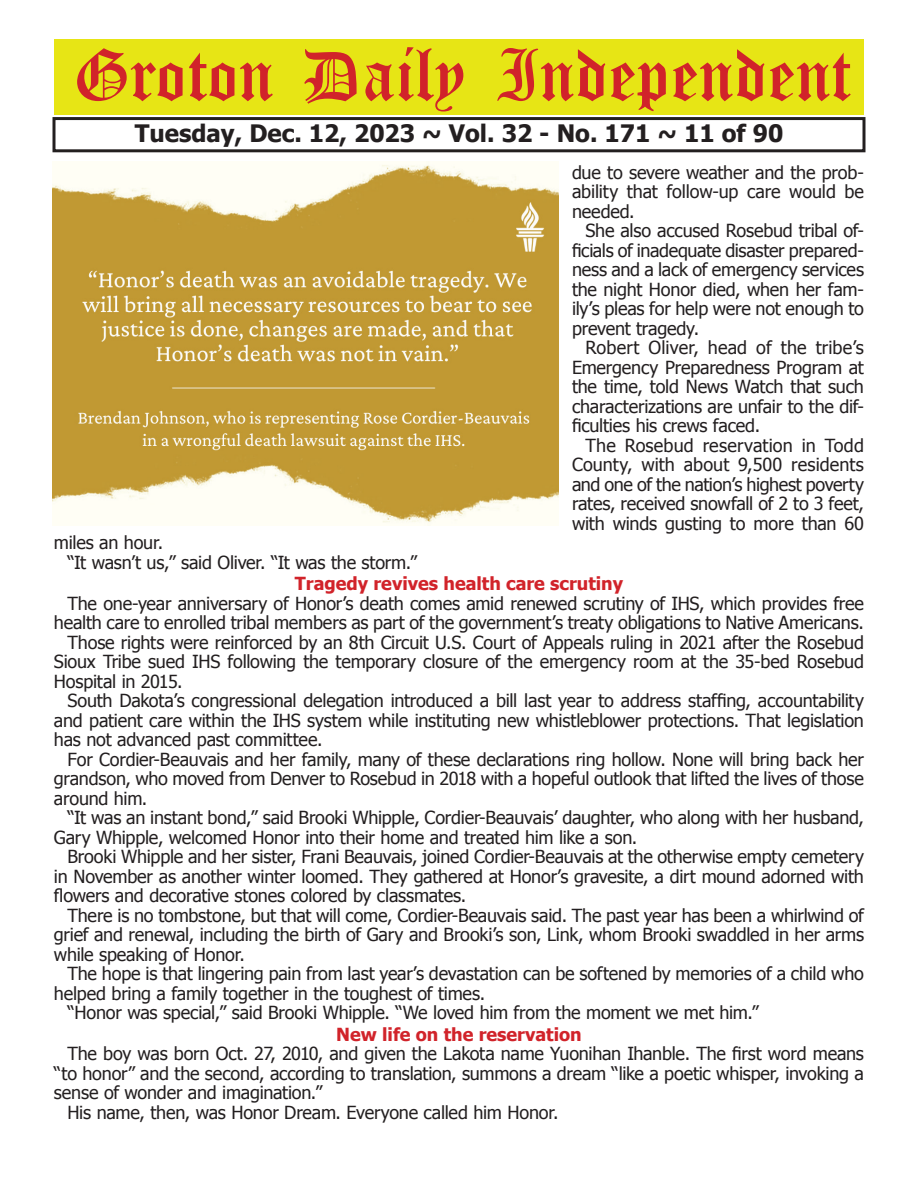
<style>
.page{position:relative;width:918px;height:1188px;background:#fff}
.page>*{position:absolute;margin:0;border:0;box-sizing:border-box;transform-origin:0 0}
.t1{font:54px "Old English Five";color:#d1232a}
.t2{font:700 24px "Tahoma";color:#231f20}
.t3{font:18px/19.5px "Tahoma";letter-spacing:-.01em;color:#231f20;text-align:justify}
.t4{font:700 18px "Tahoma";color:#d1232a}
</style>
<div class="page">
<div style="left:52px;top:117px;width:814px;height:35px;border:3px solid #231f20"></div>
<div style="left:54px;top:40px;width:810px;height:75px;background:#e7e515"></div>
<img style="left:52px;top:162px;width:507px;height:363px">
<h1 class="t1" style="left:73px;top:50px;width:779px">Groton Daily Independent</h1>
<h2 class="t2" style="left:135px;top:116px;width:650px">Tuesday, Dec. 12, 2023 ~ Vol. 32 - No. 171 ~ 11 of 90</h2>
<p class="t3" style="left:572px;top:162px;width:293px">due to severe weather and the prob&shy;ability that follow-up care would be needed.</p>
<p class="t3" style="left:572px;top:220px;width:294px;text-indent:14px">She also accused Rosebud tribal of&shy;ficials of inadequate disaster prepared&shy;ness and a lack of emergency services the night Honor died, when her fam&shy;ily’s pleas for help were not enough to prevent tragedy.</p>
<p class="t3" style="left:572px;top:337px;width:293px;text-indent:14px">Robert Oliver, head of the tribe’s Emergency Preparedness Program at the time, told News Watch that such characterizations are unfair to the dif&shy;ficulties his crews faced.</p>
<p class="t3" style="left:572px;top:435px;width:293px;text-indent:14px">The Rosebud reservation in Todd County, with about 9,500 residents and one of the nation’s highest poverty rates, received snowfall of 2 to 3 feet, with winds gusting to more than 60</p>
<p class="t3" style="left:67px;top:532px;width:351px;text-indent:-14px">miles an hour.<br>“It wasn’t us,” said Oliver. “It was the storm.”</p>
<p class="t4" style="left:295px;top:571px;width:330px">Tragedy revives health care scrutiny</p>
<p class="t3" style="left:67px;top:593px;width:798px">The one-year anniversary of Honor’s death comes amid renewed scrutiny of IHS, which provides free</p>
<p class="t3" style="left:54px;top:612px;width:811px">health care to enrolled tribal members as part of the government’s treaty obligations to Native Americans.</p>
<p class="t3" style="left:67px;top:632px;width:798px">Those rights were reinforced by an 8th Circuit U.S. Court of Appeals ruling in 2021 after the Rosebud</p>
<p class="t3" style="left:54px;top:651px;width:811px">Sioux Tribe sued IHS following the temporary closure of the emergency room at the 35-bed Rosebud</p>
<p class="t3" style="left:54px;top:671px;width:130px">Hospital in 2015.</p>
<p class="t3" style="left:67px;top:690px;width:798px">South Dakota’s congressional delegation introduced a bill last year to address staffing, accountability</p>
<p class="t3" style="left:54px;top:710px;width:811px">and patient care within the IHS system while instituting new whistleblower protections. That legislation</p>
<p class="t3" style="left:54px;top:729px;width:270px">has not advanced past committee.</p>
<p class="t3" style="left:67px;top:749px;width:798px">For Cordier-Beauvais and her family, many of these declarations ring hollow. None will bring back her</p>
<p class="t3" style="left:54px;top:768px;width:811px">grandson, who moved from Denver to Rosebud in 2018 with a hopeful outlook that lifted the lives of those</p>
<p class="t3" style="left:54px;top:788px;width:95px">around him.</p>
<p class="t3" style="left:67px;top:807px;width:798px">“It was an instant bond,” said Brooki Whipple, Cordier-Beauvais’ daughter, who along with her husband,</p>
<p class="t3" style="left:54px;top:827px;width:585px">Gary Whipple, welcomed Honor into their home and treated him like a son.</p>
<p class="t3" style="left:67px;top:846px;width:798px">Brooki Whipple and her sister, Frani Beauvais, joined Cordier-Beauvais at the otherwise empty cemetery</p>
<p class="t3" style="left:54px;top:866px;width:811px">in November as another winter loomed. They gathered at Honor’s gravesite, a dirt mound adorned with</p>
<p class="t3" style="left:54px;top:885px;width:414px">flowers and decorative stones colored by classmates.</p>
<p class="t3" style="left:67px;top:905px;width:798px">There is no tombstone, but that will come, Cordier-Beauvais said. The past year has been a whirlwind of</p>
<p class="t3" style="left:54px;top:924px;width:812px">grief and renewal, including the birth of Gary and Brooki’s son, Link, whom Brooki swaddled in her arms</p>
<p class="t3" style="left:54px;top:944px;width:193px">while speaking of Honor.</p>
<p class="t3" style="left:67px;top:963px;width:798px">The hope is that lingering pain from last year’s devastation can be softened by memories of a child who</p>
<p class="t3" style="left:54px;top:983px;width:433px">helped bring a family together in the toughest of times.</p>
<p class="t3" style="left:67px;top:1002px;width:693px">“Honor was special,” said Brooki Whipple. “We loved him from the moment we met him.”</p>
<p class="t4" style="left:336px;top:1022px;width:247px">New life on the reservation</p>
<p class="t3" style="left:67px;top:1043px;width:798px">The boy was born Oct. 27, 2010, and given the Lakota name Yuonihan Ihanble. The first word means</p>
<p class="t3" style="left:54px;top:1063px;width:811px">“to honor” and the second, according to translation, summons a dream “like a poetic whisper, invoking a</p>
<p class="t3" style="left:54px;top:1082px;width:270px">sense of wonder and imagination.”</p>
<p class="t3" style="left:67px;top:1102px;width:493px">His name, then, was Honor Dream. Everyone called him Honor.</p>
</div>
